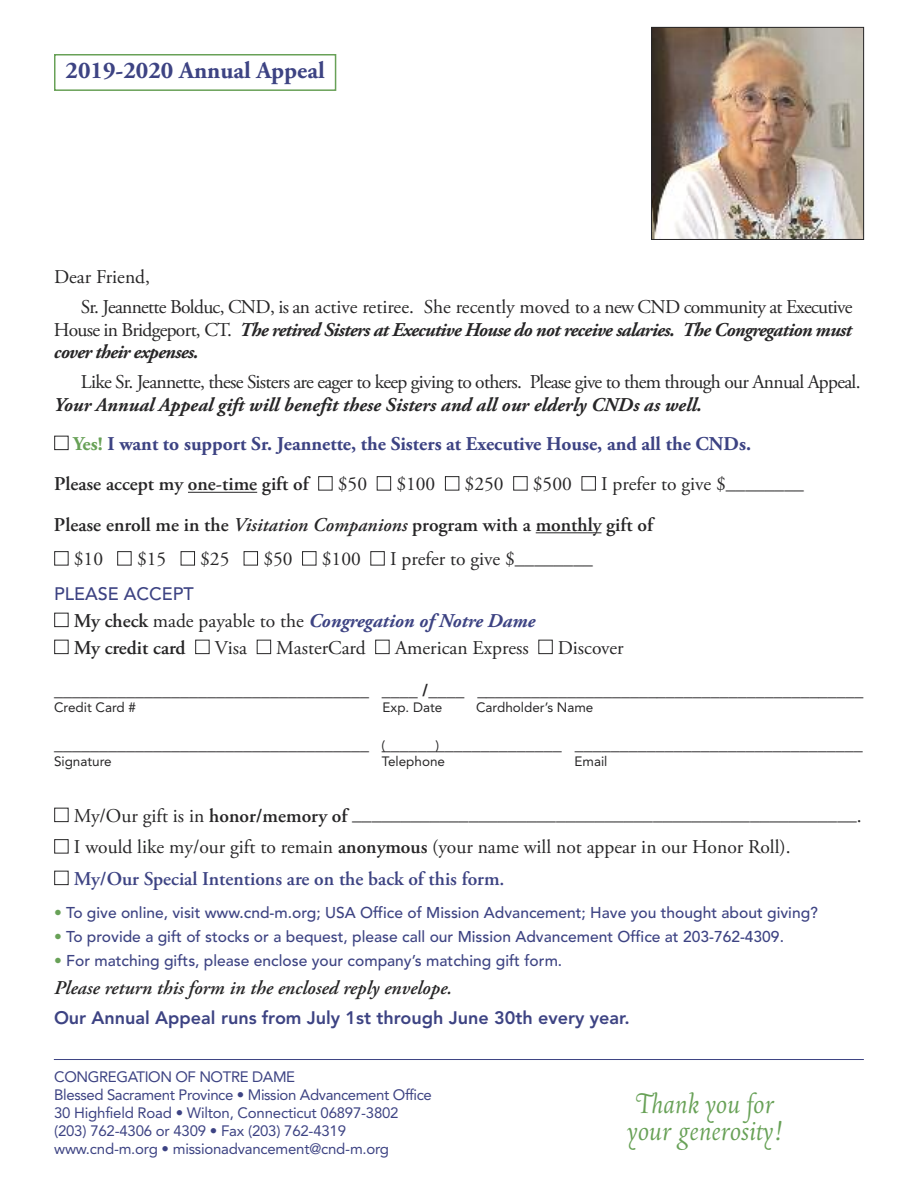
<style>
.page{position:relative;width:918px;height:1188px;background:#fff}
.page>*{position:absolute;margin:0;border:0;box-sizing:border-box;transform-origin:0 0}
.t1{font:34.5px/27px "Borges Poema";color:#68a157}
.t2{font:700 24px "Adobe Garamond Pro";color:#3d4383}
.t3{font:19.5px "Adobe Garamond Pro";letter-spacing:-.01em;color:#272627}
.t4{font:600 19.5px/40.5px "Adobe Garamond Pro";color:#272627}
.t5{font:19.5px/30px "Adobe Garamond Pro";letter-spacing:-.035em;color:#272627}
.t6{font:italic 700 19.5px/22.5px "Adobe Garamond Pro";letter-spacing:-.035em;color:#272627}
.t7{font:italic 700 19.5px "Adobe Garamond Pro";color:#272627}
.t8{font:italic 700 19.5px "Adobe Garamond Pro";color:#3d4383}
.t9{font:600 19.5px "Adobe Garamond Pro";color:#3d4383}
.t10{font:italic 600 19.5px "Adobe Garamond Pro";color:#272627}
.t11{font:700 18px "Adobe Garamond Pro";color:#272627}
.t12{font:800 18px "Avenir";color:#3d4383}
.t13{font:500 18px "Avenir";color:#3d4383}
.t14{font:500 15.6px "Avenir";color:#3d4383}
.t15{font:15px/18px "Avenir";letter-spacing:-.015em;color:#3d4383}
.t16{font:13.5px "Avenir";color:#272627}
.s1{font-weight:400;font-style:normal}
.s2{color:#fff}
.s3{font-weight:700;color:#68a157}
.s4{font-weight:700;color:#3d4383}
.s5{font-weight:400}
.s6{font-style:italic}
.s7{font-weight:600;font-style:normal;color:#272627}
.s8{font-weight:400;font-style:normal;color:#272627}
.s9{font-weight:600}
.s10{color:#68a157}
</style>
<div class="page">
<hr style="left:188px;top:492px;width:69px;height:1px;background:#272627">
<hr style="left:536px;top:532px;width:65px;height:1px;background:#272627">
<hr style="left:54px;top:1059px;width:810px;height:1px;background:#3d4383">
<div style="left:54px;top:54px;width:282px;height:37px;border:2px solid #68a157"></div>
<img style="left:653px;top:29px;width:209px;height:209px">
<div style="left:651px;top:27px;width:213px;height:213px;border:1px solid #272627"></div>
<p class="t2" style="left:66px;top:61px;width:261px">2019-2020 Annual Appeal</p>
<p class="t5" style="left:81px;top:264px;width:773px;text-indent:-27px">Dear Friend,<br>Sr. Jeannette Bolduc, CND, is an active retiree. She recently moved to a new CND community at Executive</p>
<p class="t6" style="left:54px;top:320px;width:799px"><span class="s1">House in Bridgeport, CT.</span> The retired Sisters at Executive House do not receive salaries. The Congregation must cover their expenses.</p>
<p class="t5" style="left:81px;top:369px;width:781px">Like Sr. Jeannette, these Sisters are eager to keep giving to others. Please give to them through our Annual Appeal.</p>
<p class="t7" style="left:54px;top:397px;width:649px">Your Annual Appeal gift will benefit these Sisters and all our elderly CNDs as well.</p>
<p class="t4" style="left:54px;top:425px;width:751px"><span class="s2">■</span> <span class="s3">Yes!</span> <span class="s4">I want to support Sr. Jeannette, the Sisters at Executive House, and all the CNDs.<br></span>Please accept my one-time gift of <span class="s2">■</span> <span class="s5">$50</span> <span class="s2">■</span> <span class="s5">$100</span> <span class="s2">■</span> <span class="s5">$250</span> <span class="s2">■</span> <span class="s5">$500</span> <span class="s2">■</span> <span class="s5">I prefer to give $________<br></span>Please enroll me in the <span class="s6">Visitation Companions</span> program with a monthly gift of</p>
<p class="t3" style="left:54px;top:551px;width:540px"><span class="s2">■</span> $10 <span class="s2">■</span> $15 <span class="s2">■</span> $25 <span class="s2">■</span> $50 <span class="s2">■</span> $100 <span class="s2">■</span> I prefer to give $________</p>
<p class="t13" style="left:54px;top:578px;width:141px">PLEASE ACCEPT</p>
<p class="t8" style="left:54px;top:613px;width:483px"><span class="s2">■</span> <span class="s7">My check</span> <span class="s8">made payable to the</span> Congregation of Notre Dame</p>
<p class="t3" style="left:54px;top:640px;width:571px"><span class="s2">■</span> <span class="s9">My credit card</span> <span class="s2">■</span> Visa <span class="s2">■</span> MasterCard <span class="s2">■</span> American Express <span class="s2">■</span> Discover</p>
<p class="t11" style="left:54px;top:683px;width:811px">___________________________________ ____ /____ ___________________________________________</p>
<p class="t16" style="left:54px;top:697px;width:84px">Credit Card #</p>
<p class="t16" style="left:383px;top:697px;width:61px">Exp. Date</p>
<p class="t16" style="left:476px;top:697px;width:119px">Cardholder’s Name</p>
<p class="t11" style="left:54px;top:737px;width:810px">___________________________________ ____________________ ________________________________</p>
<p class="t16" style="left:54px;top:751px;width:59px">Signature</p>
<p class="t16" style="left:382px;top:751px;width:65px">Telephone</p>
<p class="t16" style="left:575px;top:751px;width:34px">Email</p>
<p class="t3" style="left:54px;top:806px;width:809px"><span class="s2">■</span> My/Our gift is in <span class="s9">honor/memory of</span> ____________________________________________________.</p>
<p class="t3" style="left:54px;top:839px;width:738px"><span class="s2">■</span> I would like my/our gift to remain <span class="s9">anonymous</span> (your name will not appear in our Honor Roll).</p>
<p class="t9" style="left:54px;top:871px;width:452px"><span class="s2">■</span> My/Our Special Intentions are on the back of this form.</p>
<p class="t14" style="left:54px;top:899px;width:766px"><span class="s10">•</span> To give online, visit www.cnd-m.org; USA Office of Mission Advancement; Have you thought about giving?</p>
<p class="t14" style="left:54px;top:923px;width:732px"><span class="s10">•</span> To provide a gift of stocks or a bequest, please call our Mission Advancement Office at 203-762-4309.</p>
<p class="t14" style="left:54px;top:947px;width:510px"><span class="s10">•</span> For matching gifts, please enclose your company’s matching gift form.</p>
<p class="t10" style="left:54px;top:980px;width:400px">Please return this form in the enclosed reply envelope.</p>
<p class="t12" style="left:54px;top:1004px;width:577px">Our Annual Appeal runs from July 1st through June 30th every year.</p>
<p class="t16" style="left:381px;top:734px;width:5px">(</p>
<p class="t16" style="left:435px;top:734px;width:5px">)</p>
<p class="t15" style="left:54px;top:1067px;width:379px">CONGREGATION OF NOTRE DAME<br>Blessed Sacrament Province • Mission Advancement Office 30 Highfield Road • Wilton, Connecticut 06897-3802 (203) 762-4306 or 4309 • Fax (203) 762-4319 www.cnd-m.org • missionadvancement@cnd-m.org</p>
<h1 class="t1" style="left:627px;top:1094px;width:157px">Thank you for your generosity!</h1>
</div>
